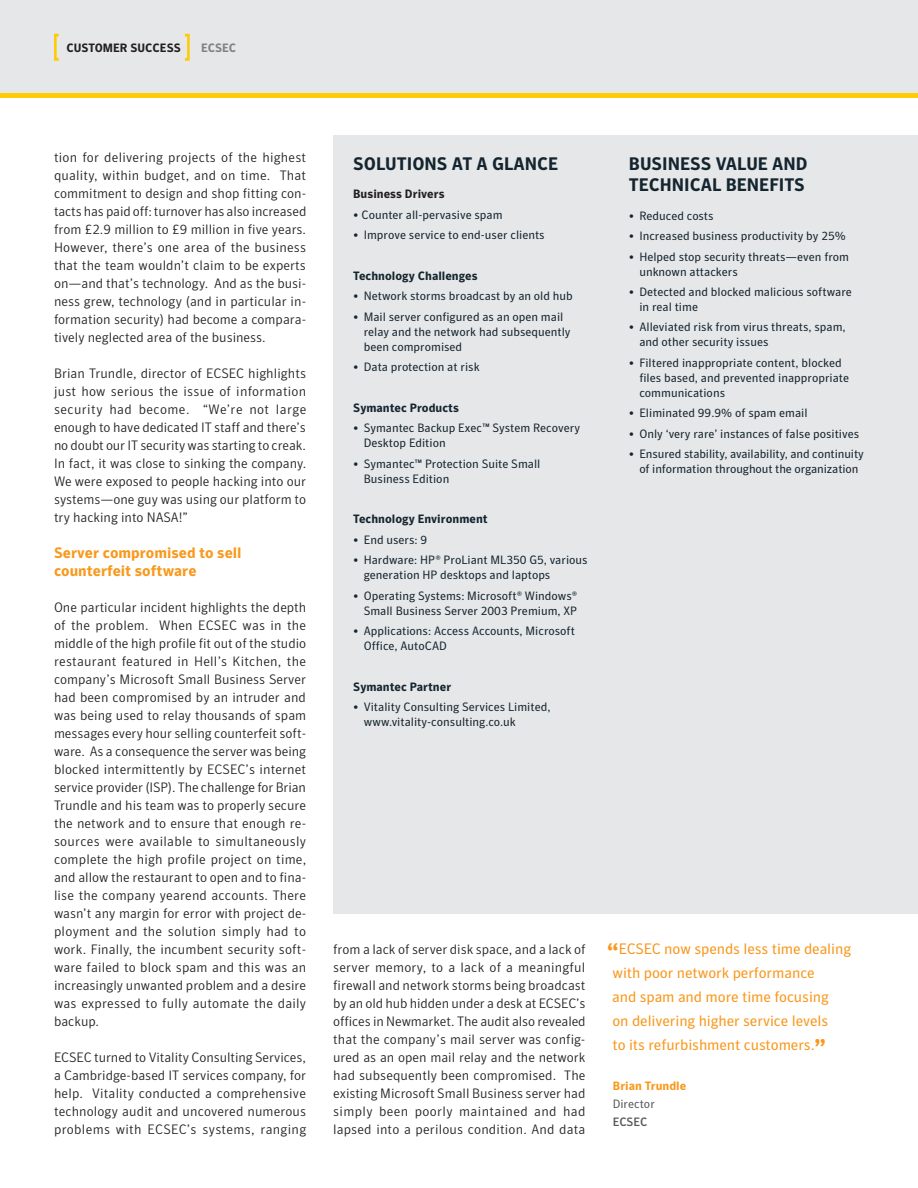
<style>
.page{position:relative;width:918px;height:1188px;background:#fff}
.page>*{position:absolute;margin:0;border:0;box-sizing:border-box;transform-origin:0 0}
.t1{font:700 18px/21.6px "Symantec Sans";color:#142530}
.t2{font:15px/24px "Symantec Sans";letter-spacing:-.005em;color:#f8981d}
.t3{font:700 15px/18px "Symantec Sans";color:#f8991c}
.t4{font:300 13.5px/18px "Symantec Sans";letter-spacing:.01em;color:#231f20;text-align:justify}
.t5{font:12px/15px "Symantec Sans";color:#142530}
.t6{font:700 12px "Symantec Sans";color:#142530}
.t7{font:700 12px "Symantec Sans";color:#231f20}
.t8{font:700 12px "Symantec Sans";color:#f8991c}
.t9{font:12px "Symantec Sans";color:#58595b}
.t10{font:700 12px "Symantec Sans";letter-spacing:-.005em;color:#808285}
.t11{font:500 12px "Symantec Sans";letter-spacing:-.005em;color:#58595b}
.s1{font-weight:700;font-size:24px}
</style>
<div class="page">
<div style="left:0;top:0;width:918px;height:97px;background:#e6e7e8"></div>
<svg style="left:54px;top:34px;width:5px;height:27px"></svg>
<svg style="left:185px;top:34px;width:5px;height:27px"></svg>
<div style="left:0;top:93px;width:918px;height:5px;background:#ffcb04"></div>
<div style="left:333px;top:135px;width:585px;height:779px;background:#e6e7e8"></div>
<p class="t7" style="left:66px;top:44px;width:116px">CUSTOMER SUCCESS</p>
<p class="t10" style="left:201px;top:44px;width:37px">ECSEC</p>
<p class="t4" style="left:54px;top:150px;width:254px">tion for delivering projects of the highest quality, within budget, and on time. That commitment to design and shop fitting con&shy;tacts has paid off: turnover has also increased from £2.9 million to £9 million in five years.<br>However, there’s one area of the business that the team wouldn’t claim to be experts on―and that’s technology. And as the busi&shy;ness grew, technology (and in particular in&shy;formation security) had become a compara&shy;tively neglected area of the business.</p>
<p class="t4" style="left:54px;top:366px;width:254px">Brian Trundle, director of ECSEC highlights just how serious the issue of information security had become. “We’re not large enough to have dedicated IT staff and there’s no doubt our IT security was starting to creak.<br>In fact, it was close to sinking the company.<br>We were exposed to people hacking into our systems―one guy was using our platform to try hacking into NASA!”</p>
<p class="t3" style="left:54px;top:545px;width:189px">Server compromised to sell counterfeit software</p>
<p class="t4" style="left:54px;top:600px;width:254px">One particular incident highlights the depth of the problem. When ECSEC was in the middle of the high profile fit out of the studio restaurant featured in Hell’s Kitchen, the company’s Microsoft Small Business Server had been compromised by an intruder and was being used to relay thousands of spam messages every hour selling counterfeit soft&shy;ware. As a consequence the server was being blocked intermittently by ECSEC’s internet service provider (ISP). The challenge for Brian Trundle and his team was to properly secure the network and to ensure that enough re&shy;sources were available to simultaneously complete the high profile project on time, and allow the restaurant to open and to fina&shy;lise the company yearend accounts. There wasn’t any margin for error with project de&shy;ployment and the solution simply had to work. Finally, the incumbent security soft&shy;ware failed to block spam and this was an increasingly unwanted problem and a desire was expressed to fully automate the daily backup.</p>
<p class="t4" style="left:54px;top:1050px;width:254px">ECSEC turned to Vitality Consulting Services, a Cambridge-based IT services company, for help. Vitality conducted a comprehensive technology audit and uncovered numerous problems with ECSEC’s systems, ranging</p>
<h1 class="t1" style="left:353px;top:155px;width:207px">SOLUTIONS AT A GLANCE</h1>
<p class="t7" style="left:353px;top:190px;width:93px">Business Drivers</p>
<p class="t5" style="left:353px;top:208px;width:151px">• Counter all-pervasive spam</p>
<p class="t5" style="left:353px;top:229px;width:193px">• Improve service to end-user clients</p>
<p class="t6" style="left:353px;top:272px;width:126px">Technology Challenges</p>
<p class="t5" style="left:353px;top:290px;width:221px">• Network storms broadcast by an old hub</p>
<p class="t5" style="left:364px;top:310px;width:208px;text-indent:-10px">• Mail server configured as an open mail relay and the network had subsequently been compromised</p>
<p class="t5" style="left:353px;top:361px;width:128px">• Data protection at risk</p>
<p class="t6" style="left:353px;top:404px;width:107px">Symantec Products</p>
<p class="t5" style="left:364px;top:422px;width:218px;text-indent:-10px">• Symantec Backup Exec™ System Recovery<br>Des ktop Edition</p>
<p class="t5" style="left:364px;top:457px;width:178px;text-indent:-10px">• Symantec™ Protection Suite Small<br>Business Edition</p>
<p class="t6" style="left:353px;top:515px;width:136px">Technology Environment</p>
<p class="t5" style="left:353px;top:533px;width:76px">• End users: 9</p>
<p class="t5" style="left:364px;top:554px;width:225px;text-indent:-10px">• Hardware: HP® ProLiant ML350 G5, various generation HP desktops and laptops</p>
<p class="t5" style="left:353px;top:589px;width:225px;text-align:right">• Operating Systems: Microsoft® Windows®<br>Small Business Server 2003 Premium, XP</p>
<p class="t5" style="left:364px;top:625px;width:213px;text-indent:-10px">• Applications: Access Accounts, Microsoft<br>Office, AutoCAD</p>
<p class="t6" style="left:353px;top:683px;width:100px">Symantec Partner</p>
<p class="t5" style="left:364px;top:701px;width:188px;text-indent:-10px">• Vitality Consulting Services Limited, www.vitality-consulting.co.uk</p>
<h1 class="t1" style="left:629px;top:155px;width:180px">BUSINESS VALUE AND<br>TECHNICAL BENEFITS</h1>
<p class="t5" style="left:629px;top:209px;width:86px">• Reduced costs</p>
<p class="t5" style="left:629px;top:230px;width:219px">• Increased business productivity by 25%</p>
<p class="t5" style="left:639px;top:250px;width:211px;text-indent:-10px">• Helped stop security threats—even from unknown attackers</p>
<p class="t5" style="left:639px;top:286px;width:214px;text-indent:-10px">• Detected and blocked malicious software in real time</p>
<p class="t5" style="left:639px;top:321px;width:208px;text-indent:-10px">• Alleviated risk from virus threats, spam, and other security issues</p>
<p class="t5" style="left:639px;top:356px;width:211px;text-indent:-10px">• Filtered inappropriate content, blocked files based, and prevented inappropriate communications</p>
<p class="t5" style="left:629px;top:407px;width:180px">• Eliminated 99.9% of spam email</p>
<p class="t5" style="left:629px;top:427px;width:232px">• Only ‘very rare’ instances of false positives</p>
<p class="t5" style="left:629px;top:448px;width:237px;text-align:center">• Ensured stability, availability, and continuity of information throughout the organization</p>
<p class="t4" style="left:333px;top:942px;width:254px">from a lack of server disk space, and a lack of server memory, to a lack of a meaningful firewall and network storms being broadcast by an old hub hidden under a desk at ECSEC’s offices in Newmarket. The audit also revealed that the company’s mail server was config&shy;ured as an open mail relay and the network had subsequently been compromised. The existing Microsoft Small Business server had simply been poorly maintained and had lapsed into a perilous condition. And data</p>
<p class="t2" style="left:612px;top:938px;width:240px;text-indent:-5px"><span class="s1">“</span>ECSEC now spends less time dealing with poor network performance<br>and spam and more time focusing<br>on delivering higher service levels<br>to its refurbishment customers.<span class="s1">”</span></p>
<p class="t8" style="left:613px;top:1082px;width:75px">Brian Trundle</p>
<p class="t9" style="left:613px;top:1100px;width:44px">Director</p>
<p class="t11" style="left:613px;top:1114px;width:36px">ECSEC</p>
</div>
